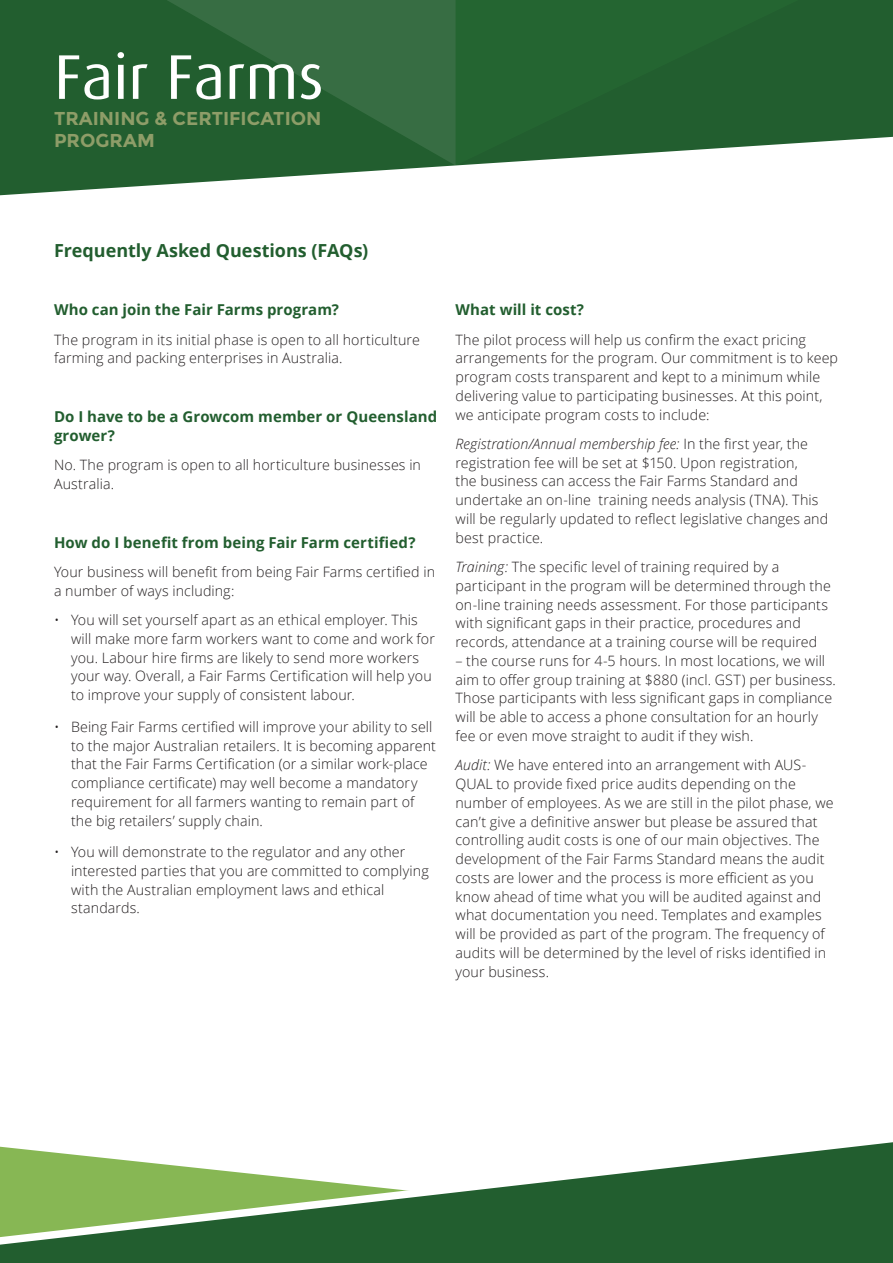
<style>
.page{position:relative;width:893px;height:1263px;background:#fff}
.page>*{position:absolute;margin:0;border:0;box-sizing:border-box;transform-origin:0 0}
.t1{font:63.15px "Dax";color:#fff}
.t2{font:700 18.6px/22.4px "Montserrat";color:#8e9d68}
.t3{font:700 18px "Open Sans";color:#225e2f}
.t4{font:700 15px/18.8px "Open Sans";letter-spacing:.005em;color:#225e2f}
.t5{font:300 14.25px/18.8px "Open Sans";letter-spacing:.01em;color:#231f20}
.s1{font-style:italic}
</style>
<div class="page">
<svg style="left:0;top:165px;width:462px;height:31px"></svg>
<svg style="left:456px;top:0;width:437px;height:165px;background:#356e41"></svg>
<svg style="left:0;top:0;width:456px;height:165px;background:#286235"></svg>
<svg style="left:0;top:1142px;width:893px;height:121px"></svg>
<h1 class="t1" style="left:54px;top:42px;width:271px">Fair Farms</h1>
<h2 class="t2" style="left:54px;top:107px;width:269px">TRAINING &amp; CERTIFICATION<br>PROGRAM</h2>
<p class="t3" style="left:54px;top:237px;width:315px">Frequently Asked Questions (FAQs)</p>
<p class="t4" style="left:54px;top:300px;width:286px">Who can join the Fair Farms program?</p>
<p class="t5" style="left:54px;top:330px;width:367px">The program in its initial phase is open to all horticulture farming and packing enterprises in Australia.</p>
<p class="t4" style="left:54px;top:407px;width:385px">Do I have to be a Growcom member or Queensland grower?</p>
<p class="t5" style="left:54px;top:455px;width:368px">No. The program is open to all horticulture businesses in<br>Australia.</p>
<p class="t4" style="left:54px;top:532px;width:363px">How do I benefit from being Fair Farm certified?</p>
<p class="t5" style="left:54px;top:562px;width:383px">Your business will benefit from being Fair Farms certified in a number of ways including:</p>
<p class="t5" style="left:71px;top:610px;width:365px;text-indent:-17px">• You will set yourself apart as an ethical employer. This will make more farm workers want to come and work for you. Labour hire firms are likely to send more workers your way. Overall, a Fair Farms Certification will help you to improve your supply of consistent labour.</p>
<p class="t5" style="left:71px;top:717px;width:367px;text-indent:-17px">• Being Fair Farms certified will improve your ability to sell to the major Australian retailers. It is becoming apparent that the Fair Farms Certification (or a similar work-place compliance certificate) may well become a mandatory requirement for all farmers wanting to remain part of the big retailers’ supply chain.</p>
<p class="t5" style="left:71px;top:842px;width:359px;text-indent:-17px">• You will demonstrate to the regulator and any other interested parties that you are committed to complying with the Australian employment laws and ethical standards.</p>
<p class="t4" style="left:455px;top:300px;width:130px">What will it cost?</p>
<p class="t5" style="left:455px;top:330px;width:384px">The pilot process will help us confirm the exact pricing arrangements for the program. Our commitment is to keep program costs transparent and kept to a minimum while delivering value to participating businesses. At this point, we anticipate program costs to include:</p>
<p class="t5" style="left:455px;top:434px;width:374px"><span class="s1">Registration/Annual membership fee:</span> In the first year, the registration fee will be set at $150. Upon registration,<br>the business can access the Fair Farms Standard and undertake an on-line training needs analysis (TNA). This will be regularly updated to reflect legislative changes and best practice.</p>
<p class="t5" style="left:455px;top:557px;width:377px"><span class="s1">Training:</span> The specific level of training required by a participant in the program will be determined through the on-line training needs assessment. For those participants with significant gaps in their practice, procedures and records, attendance at a training course will be required</p>
<p class="t5" style="left:455px;top:651px;width:382px">– the course runs for 4-5 hours. In most locations, we will aim to offer group training at $880 (incl. GST) per business.<br>Those participants with less significant gaps in compliance will be able to access a phone consultation for an hourly fee or even move straight to audit if they wish.</p>
<p class="t5" style="left:455px;top:755px;width:380px"><span class="s1">Audit:</span> We have entered into an arrangement with AUS-QUAL to provide fixed price audits depending on the number of employees. As we are still in the pilot phase, we can’t give a definitive answer but please be assured that controlling audit costs is one of our main objectives. The development of the Fair Farms Standard means the audit costs are lower and the process is more efficient as you know ahead of time what you will be audited against and what documentation you need. Templates and examples will be provided as part of the program. The frequency of audits will be determined by the level of risks identified in your business.</p>
</div>
